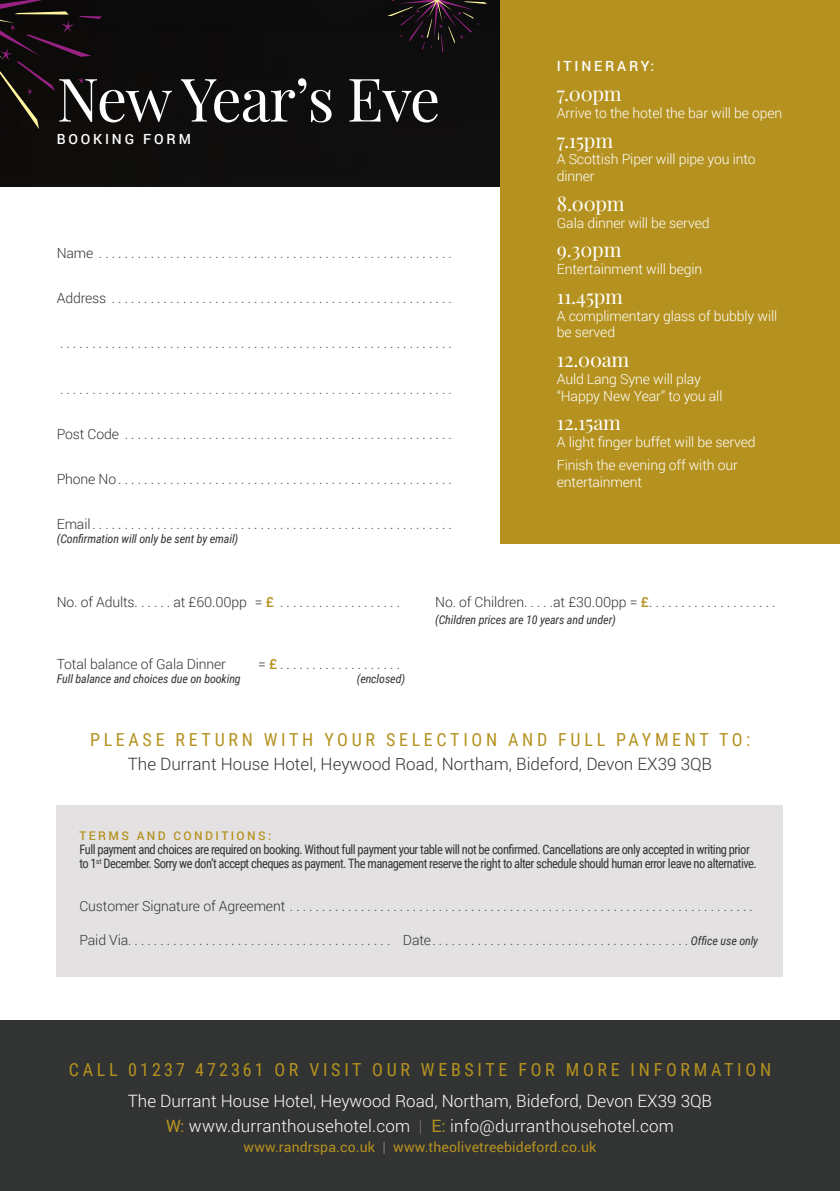
<style>
.page{position:relative;width:840px;height:1191px;background:#fff}
.page>*{position:absolute;margin:0;border:0;box-sizing:border-box;transform-origin:0 0}
.t1{font:60px "Playfair Display";letter-spacing:-.025em;color:#fff}
.t2{font:20px "Playfair Display";letter-spacing:-.01em;color:#fff}
.t3{font:18px "Roboto Condensed";letter-spacing:.205em;color:#b5921f}
.t4{font:300 17px/24.6px "Roboto";color:#fff;text-align:center}
.t5{font:300 17px "Roboto";color:#323333}
.t6{font:300 14px "Roboto";letter-spacing:-.01em;color:#323333}
.t7{font:300 14px/16.8px "Roboto";letter-spacing:-.01em;color:#fff}
.t8{font:14px "Roboto";letter-spacing:.01em;color:#b5921f}
.t9{font:500 14px "Roboto";letter-spacing:.2em;color:#fff}
.t10{font:13px/14px "Roboto Condensed";letter-spacing:-.04em;color:#323333;scale:.96 1}
.t11{font:italic 12px "Roboto Condensed";letter-spacing:-.01em;color:#323333}
.t12{font:500 12px "Roboto";letter-spacing:.2em;color:#b5921f}
.s1{font-weight:500;color:#b5921f}
.s2{font-family:"Roboto Condensed";font-weight:400;font-style:italic;font-size:12px}
.s3{font-weight:400;color:#b5921f}
.s4{color:#7e7b7a}
</style>
<div class="page">
<div style="left:0;top:0;width:839px;height:839px;background:#0e0d0d"></div>
<div style="left:0;top:187px;width:839px;height:850px;background:#fff"></div>
<svg style="left:0;top:0;width:102px;height:129px"></svg>
<svg style="left:387px;top:0;width:99px;height:53px"></svg>
<div style="left:500px;top:0;width:339px;height:543px;background:#b5921f"></div>
<div style="left:0;top:1020px;width:839px;height:171px;background:#323333"></div>
<div style="left:57px;top:805px;width:725px;height:172px;background:#e4e1e2"></div>
<h1 class="t1" style="left:57px;top:52px;width:385px">New Year’s Eve</h1>
<p class="t9" style="left:57px;top:129px;width:136px">BOOKING FORM</p>
<p class="t6" style="left:57px;top:243px;width:396px">Name . . . . . . . . . . . . . . . . . . . . . . . . . . . . . . . . . . . . . . . . . . . . . . . . . . . . . . .</p>
<p class="t6" style="left:57px;top:288px;width:396px">Address . . . . . . . . . . . . . . . . . . . . . . . . . . . . . . . . . . . . . . . . . . . . . . . . . . . . .</p>
<p class="t6" style="left:60px;top:334px;width:391px">.............................................................</p>
<p class="t6" style="left:60px;top:379px;width:391px">.............................................................</p>
<p class="t6" style="left:57px;top:424px;width:396px">Post Code . . . . . . . . . . . . . . . . . . . . . . . . . . . . . . . . . . . . . . . . . . . . . . . . . . .</p>
<p class="t6" style="left:57px;top:469px;width:396px">Phone No . . . . . . . . . . . . . . . . . . . . . . . . . . . . . . . . . . . . . . . . . . . . . . . . . . . .</p>
<p class="t6" style="left:57px;top:514px;width:396px">Email . . . . . . . . . . . . . . . . . . . . . . . . . . . . . . . . . . . . . . . . . . . . . . . . . . . . . . . .</p>
<p class="t11" style="left:57px;top:531px;width:183px">(Confirmation will only be sent by email)</p>
<p class="t9" style="left:556px;top:57px;width:99px">ITINERARY:</p>
<h2 class="t2" style="left:556px;top:78px;width:66px">7.00pm</h2>
<p class="t7" style="left:556px;top:104px;width:227px">Arrive to the hotel the bar will be open</p>
<h2 class="t2" style="left:556px;top:124px;width:58px">7.15pm</h2>
<p class="t7" style="left:556px;top:150px;width:200px">A Scottish Piper will pipe you into dinner</p>
<h2 class="t2" style="left:556px;top:188px;width:69px">8.00pm</h2>
<p class="t7" style="left:556px;top:214px;width:154px">Gala dinner will be served</p>
<h2 class="t2" style="left:556px;top:234px;width:66px">9.30pm</h2>
<p class="t7" style="left:556px;top:260px;width:147px">Entertainment will begin</p>
<h2 class="t2" style="left:556px;top:281px;width:68px">11.45pm</h2>
<p class="t7" style="left:556px;top:307px;width:222px">A complimentary glass of bubbly will be served</p>
<h2 class="t2" style="left:556px;top:344px;width:74px">12.00am</h2>
<p class="t7" style="left:556px;top:370px;width:167px">Auld Lang Syne will play “Happy New Year” to you all</p>
<h2 class="t2" style="left:556px;top:407px;width:65px">12.15am</h2>
<p class="t7" style="left:556px;top:430px;width:200px;line-height:22.4px">A light finger buffet will be served<br>Finish the evening off with our</p>
<p class="t7" style="left:556px;top:472px;width:87px">entertainment</p>
<p class="t6" style="left:57px;top:592px;width:344px">No. of Adults. . . . . . at £60.00pp = <span class="s1">£</span> . . . . . . . . . . . . . . . . . . .</p>
<p class="t6" style="left:435px;top:592px;width:342px">No. of Children. . . . .at £30.00pp = <span class="s1">£</span> . . . . . . . . . . . . . . . . . . . .</p>
<p class="t11" style="left:435px;top:611px;width:182px">(Children prices are 10 years and under)</p>
<p class="t6" style="left:57px;top:654px;width:171px">Total balance of Gala Dinner</p>
<p class="t6" style="left:258px;top:654px;width:143px">= <span class="s1">£</span> . . . . . . . . . . . . . . . . . . .</p>
<p class="t11" style="left:57px;top:671px;width:185px">Full balance and choices due on booking</p>
<p class="t11" style="left:356px;top:671px;width:50px">(enclosed)</p>
<p class="t3" style="left:90px;top:726px;width:661px">PLEASE RETURN WITH YOUR SELECTION AND FULL PAYMENT TO:</p>
<p class="t5" style="left:128px;top:752px;width:585px">The Durrant House Hotel, Heywood Road, Northam, Bideford, Devon EX39 3QB</p>
<p class="t12" style="left:79px;top:827px;width:193px">TERMS AND CONDITIONS:</p>
<p class="t10" style="left:79px;top:842px;width:706px">Full payment and choices are required on booking. Without full payment your table will not be confirmed. Cancellations are only accepted in writing prior to 1<sup>st</sup> December. Sorry we don’t accept cheques as payment. The management reserve the right to alter schedule should human error leave no alternative.</p>
<p class="t6" style="left:79px;top:896px;width:674px">Customer Signature of Agreement . . . . . . . . . . . . . . . . . . . . . . . . . . . . . . . . . . . . . . . . . . . . . . . . . . . . . . . . . . . . . . . . . . . . . . . .</p>
<p class="t6" style="left:79px;top:930px;width:306px">Paid Via . . . . . . . . . . . . . . . . . . . . . . . . . . . . . . . . . . . . . . . .</p>
<p class="t6" style="left:403px;top:930px;width:356px">Date . . . . . . . . . . . . . . . . . . . . . . . . . . . . . . . . . . . . . . . <span class="s2">Office use only</span></p>
<p class="t3" style="left:69px;top:1057px;width:703px">CALL 01237 472361 OR VISIT OUR WEBSITE FOR MORE INFORMATION</p>
<p class="t4" style="left:128px;top:1088px;width:585px">The Durrant House Hotel, Heywood Road, Northam, Bideford, Devon EX39 3QB<br><span class="s3">W:</span> www.durranthousehotel.com <span class="s4">|</span> <span class="s3">E:</span> info@durranthousehotel.com</p>
<p class="t8" style="left:243px;top:1137px;width:354px">www.randrspa.co.uk <span class="s4">|</span> www.theolivetreebideford.co.uk</p>
</div>
